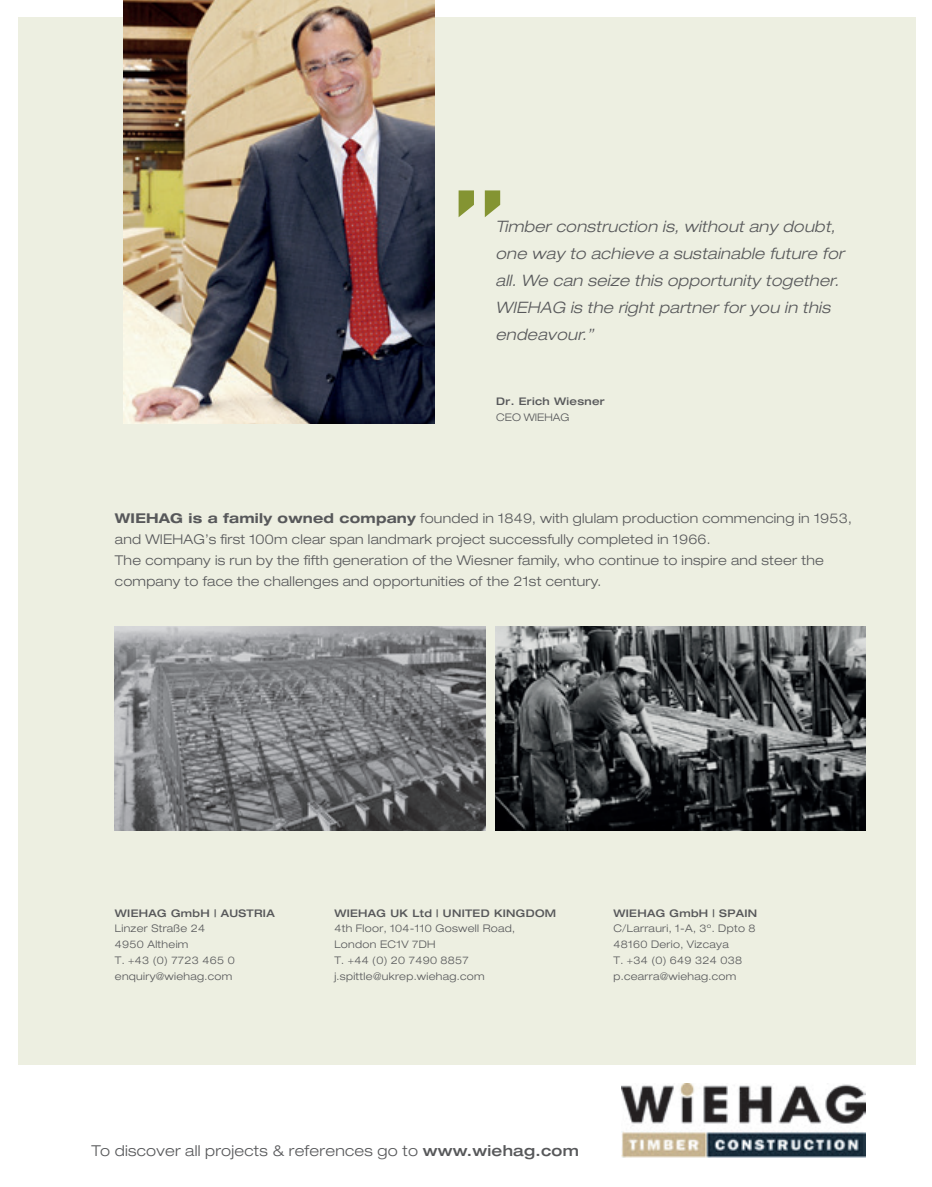
<style>
.page{position:relative;width:932px;height:1187px;background:#fff}
.page>*{position:absolute;margin:0;border:0;box-sizing:border-box;transform-origin:0 0}
.t1{font:500 137.1px "DIN";color:#849432}
.t2{font:italic 300 expanded 15.75px/27px "Helvetica Neue LT Std";letter-spacing:.015em;color:#57585a}
.t3{font:300 expanded 15px "Helvetica Neue LT Std";letter-spacing:.015em;color:#57585a}
.t4{font:300 expanded 13.5px/21px "Helvetica Neue LT Std";letter-spacing:.015em;color:#57585a}
.t5{font:300 expanded 10.5px/15.8px "Helvetica Neue LT Std";letter-spacing:.03em;color:#57585a}
.t6{font:500 expanded 10.5px "Helvetica Neue LT Std";letter-spacing:.03em;color:#57585a}
.t7{font:300 expanded 10.5px "Helvetica Neue LT Std";color:#57585a}
.s1{font-weight:700}
.s2{font-weight:500}
</style>
<div class="page">
<div style="left:18px;top:17px;width:897px;height:1047px;background:#edefe1"></div>
<img style="left:123px;top:0;width:311px;height:423px">
<img style="left:621px;top:1083px;width:244px;height:74px">
<img style="left:495px;top:626px;width:370px;height:204px">
<img style="left:115px;top:626px;width:370px;height:204px">
<h1 class="t1" style="left:448px;top:147px;width:64px">”</h1>
<p class="t2" style="left:495px;top:213px;width:350px">Timber construction is, without any doubt, one way to achieve a sustainable future for all. We can seize this opportunity together.<br>WIEHAG is the right partner for you in this endeavour.”</p>
<p class="t6" style="left:496px;top:394px;width:110px">Dr. Erich Wiesner</p>
<p class="t7" style="left:496px;top:410px;width:75px">CEO WIEHAG</p>
<p class="t4" style="left:115px;top:508px;width:738px"><span class="s1">WIEHAG is a family owned company</span> founded in 1849, with glulam production commencing in 1953, and WIEHAG’s first 100m clear span landmark project successfully completed in 1966.<br>The company is run by the fifth generation of the Wiesner family, who continue to inspire and steer the company to face the challenges and opportunities of the 21st century.</p>
<p class="t6" style="left:115px;top:906px;width:161px">WIEHAG GmbH | AUSTRIA</p>
<p class="t5" style="left:115px;top:920px;width:121px">Linzer Straße 24<br>4950 Altheim<br>T. +43 (0) 7723 465 0 enquiry@wiehag.com</p>
<p class="t6" style="left:334px;top:906px;width:223px">WIEHAG UK Ltd | UNITED KINGDOM</p>
<p class="t5" style="left:334px;top:920px;width:182px">4th Floor, 104-110 Goswell Road,<br>London EC1V 7DH<br>T. +44 (0) 20 7490 8857 j.spittle@ukrep.wiehag.com</p>
<p class="t6" style="left:613px;top:906px;width:145px">WIEHAG GmbH | SPAIN</p>
<p class="t5" style="left:613px;top:920px;width:144px">C/Larrauri, 1-A, 3º. Dpto 8<br>48160 Derio, Vizcaya<br>T. +34 (0) 649 324 038 p.cearra@wiehag.com</p>
<p class="t3" style="left:91px;top:1141px;width:488px">To discover all projects &amp; references go to <span class="s2">www.wiehag.com</span></p>
</div>
